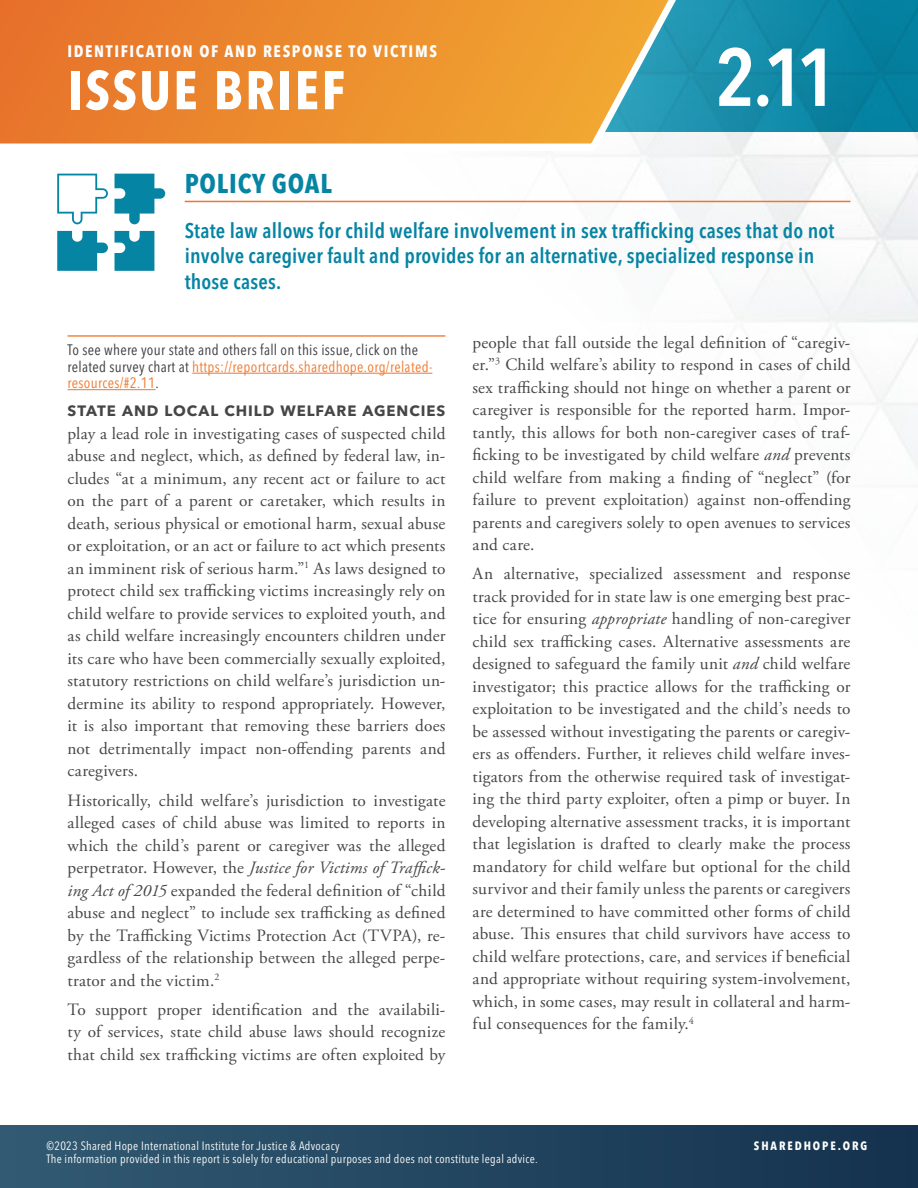
<style>
.page{position:relative;width:918px;height:1188px;background:#fff}
.page>*{position:absolute;margin:0;border:0;box-sizing:border-box;transform-origin:0 0}
.t1{font:600 condensed 81px "Avenir Next LT Pro";color:#fff}
.t2{font:700 condensed 54px "Avenir Next LT Pro";letter-spacing:.04em;color:#fff}
.t3{font:700 condensed 27px "Avenir Next LT Pro";letter-spacing:.03em;color:#0584a4}
.t4{font:600 condensed 21px/25.2px "Avenir Next LT Pro";letter-spacing:.01em;color:#0584a4}
.t5{font:17.25px/22.5px "Adobe Garamond Pro";letter-spacing:-.075em;color:#464547;text-align:justify}
.t6{font:700 condensed 16.5px "Avenir Next LT Pro";letter-spacing:.1em;color:#fff}
.t7{font:condensed 15px/16.5px "Avenir Next LT Pro";letter-spacing:.02em;color:#383839}
.t8{font:700 15px "Avenir Next LT Pro";letter-spacing:.06em;color:#464547}
.t9{font:condensed 12px "Avenir Next LT Pro";letter-spacing:.025em;color:#fff}
.t10{font:700 condensed 12px "Avenir Next LT Pro";letter-spacing:.16em;color:#fff}
.s1{color:#f0772a}
.s2{font-style:italic}
</style>
<div class="page">
<div style="left:0;top:1126px;width:918px;height:62px;background:linear-gradient(to right,#325a72,#14324d)"></div>
<hr style="left:185px;top:201px;width:665px;height:1px;background:#f0772a">
<svg style="left:115px;top:231px;width:39px;height:40px;background:#2593af"></svg>
<svg style="left:115px;top:174px;width:50px;height:50px"></svg>
<svg style="left:57px;top:231px;width:51px;height:40px"></svg>
<svg style="left:57px;top:174px;width:51px;height:50px"></svg>
<svg style="left:0;top:0;width:918px;height:155px;background:#b59763"></svg>
<hr style="left:192px;top:373px;width:240px;height:1px;background:#f0772a">
<hr style="left:68px;top:389px;width:88px;height:1px;background:#f0772a">
<hr style="left:68px;top:335px;width:378px;height:2px;background:#f28744">
<p class="t6" style="left:68px;top:41px;width:371px">IDENTIFICATION OF AND RESPONSE TO VICTIMS</p>
<h2 class="t2" style="left:68px;top:57px;width:279px">ISSUE BRIEF</h2>
<h1 class="t1" style="left:715px;top:28px;width:123px">2.11</h1>
<h3 class="t3" style="left:185px;top:167px;width:149px">POLICY GOAL</h3>
<p class="t4" style="left:185px;top:218px;width:651px">State law allows for child welfare involvement in sex trafficking cases that do not involve caregiver fault and provides for an alternative, specialized response in those cases.</p>
<p class="t7" style="left:68px;top:342px;width:366px">To see where your state and others fall on this issue, click on the related survey chart at <span class="s1">https://reportcards.sharedhope.org/related&shy;resources/#2.11</span>.</p>
<p class="t8" style="left:68px;top:402px;width:379px">STATE AND LOCAL CHILD WELFARE AGENCIES</p>
<p class="t5" style="left:67px;top:423px;width:380px">play a lead role in investigating cases of suspected child abuse and neglect, which, as defined by federal law, in&shy;cludes “at a minimum, any recent act or failure to act on the part of a parent or caretaker, which results in death, serious physical or emotional harm, sexual abuse or exploitation, or an act or failure to act which presents an imminent risk of serious harm.”<sup>1</sup> As laws designed to protect child sex trafficking victims increasingly rely on child welfare to provide services to exploited youth, and as child welfare increasingly encounters children under its care who have been commercially sexually exploited, statutory restrictions on child welfare’s jurisdiction un&shy;dermine its ability to respond appropriately. However, it is also important that removing these barriers does not detrimentally impact non-offending parents and caregivers.</p>
<p class="t5" style="left:67px;top:790px;width:380px">Historically, child welfare’s jurisdiction to investigate alleged cases of child abuse was limited to reports in which the child’s parent or caregiver was the alleged perpetrator. However, the <span class="s2">Justice for Victims of Traffick&shy;ing Act of 2015</span> expanded the federal definition of “child abuse and neglect” to include sex trafficking as defined by the Trafficking Victims Protection Act (TVPA), re&shy;gardless of the relationship between the alleged perpe&shy;trator and the victim.<sup>2</sup></p>
<p class="t5" style="left:68px;top:999px;width:380px">To support proper identification and the availabili&shy;ty of services, state child abuse laws should recognize that child sex trafficking victims are often exploited by</p>
<p class="t5" style="left:472px;top:332px;width:380px">people that fall outside the legal definition of “caregiv&shy;er.”<sup>3</sup> Child welfare’s ability to respond in cases of child sex trafficking should not hinge on whether a parent or caregiver is responsible for the reported harm. Impor&shy;tantly, this allows for both non-caregiver cases of traf&shy;ficking to be investigated by child welfare <span class="s2">and</span> prevents child welfare from making a finding of “neglect” (for failure to prevent exploitation) against non-offending parents and caregivers solely to open avenues to services and care.</p>
<p class="t5" style="left:472px;top:563px;width:380px">An alternative, specialized assessment and response track provided for in state law is one emerging best prac&shy;tice for ensuring <span class="s2">appropriate</span> handling of non-caregiver child sex trafficking cases. Alternative assessments are designed to safeguard the family unit <span class="s2">and</span> child welfare investigator; this practice allows for the trafficking or exploitation to be investigated and the child’s needs to be assessed without investigating the parents or caregiv&shy;ers as offenders. Further, it relieves child welfare inves&shy;tigators from the otherwise required task of investigat&shy;ing the third party exploiter, often a pimp or buyer. In developing alternative assessment tracks, it is important that legislation is drafted to clearly make the process mandatory for child welfare but optional for the child survivor and their family unless the parents or caregivers are determined to have committed other forms of child abuse. This ensures that child survivors have access to child welfare protections, care, and services if beneficial and appropriate without requiring system-involvement, which, in some cases, may result in collateral and harm&shy;ful consequences for the family.<sup>4</sup></p>
<p class="t9" style="left:46px;top:1138px;width:295px">©2023 Shared Hope International Institute for Justice &amp; Advocacy</p>
<p class="t10" style="left:754px;top:1138px;width:115px">SHAREDHOPE.ORG</p>
<p class="t9" style="left:46px;top:1152px;width:493px">The information provided in this report is solely for educational purposes and does not constitute legal advice.</p>
</div>
